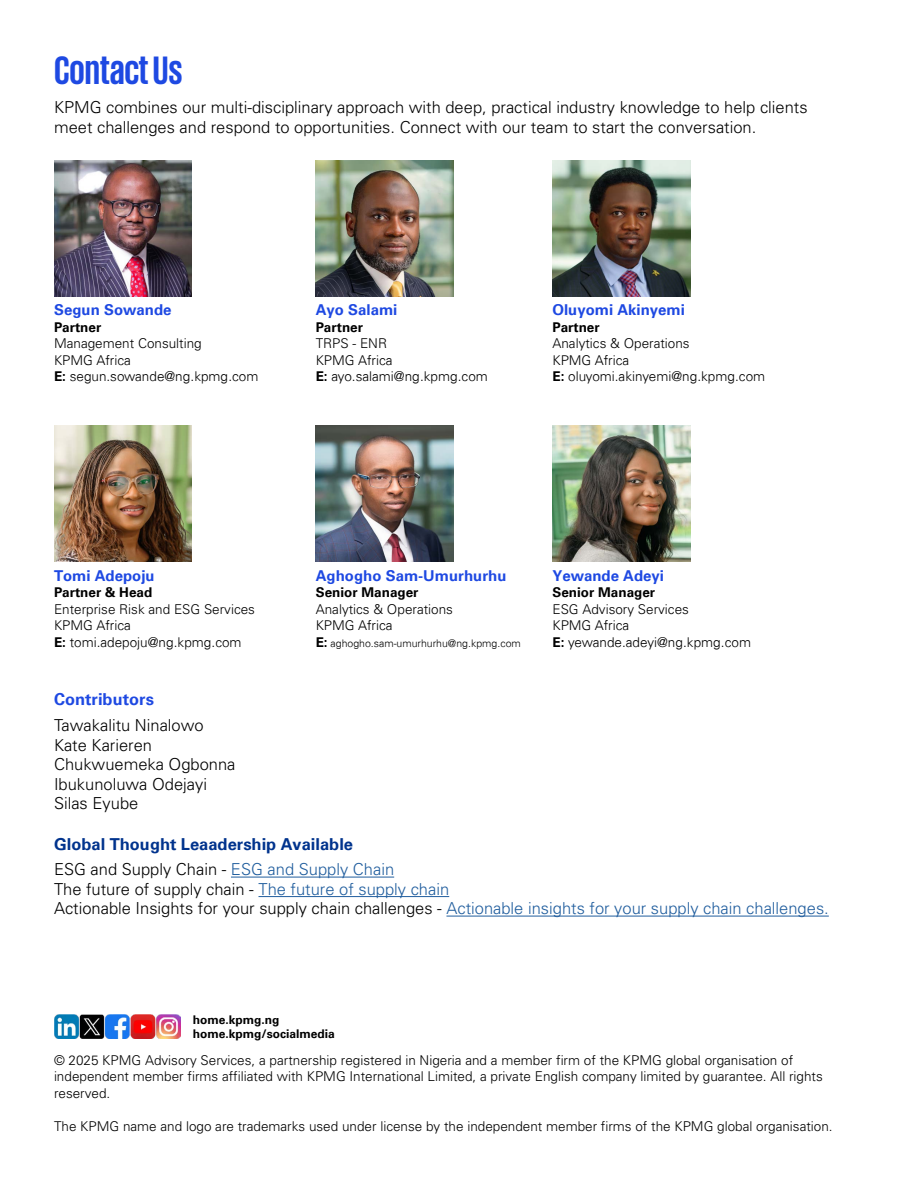
<style>
.page{position:relative;width:918px;height:1188px;background:#fff}
.page>*{position:absolute;margin:0;border:0;box-sizing:border-box;transform-origin:0 0}
.t1{font:700 40.5px "KPMG";color:#1e49e2}
.t2{font:300 16.5px/19.5px "Univers";color:#000}
.t3{font:700 16.5px "Univers";color:#00338d}
.t4{font:700 16.5px "Univers";color:#1e49e2}
.t5{font:700 15px "Univers";color:#1e49e2}
.t6{font:300 13.5px/16.5px "Univers";color:#000}
.t7{font:300 13.5px/16.5px "Univers 45";color:#000}
.t8{font:700 13.5px "Univers";color:#000}
.t9{font:700 12px/13.5px "Univers";color:#000}
.t10{font:300 10.5px "Univers 45";color:#000}
.s1{font-family:"Univers";font-weight:700}
.s2{font-family:"Univers";font-weight:700;font-size:13.5px}
.s3{color:#215e9e}
</style>
<div class="page">
<hr style="left:231px;top:877px;width:163px;height:1px;background:#215e9e">
<hr style="left:258px;top:896px;width:191px;height:1px;background:#215e9e">
<hr style="left:446px;top:916px;width:383px;height:1px;background:#215e9e">
<img style="left:54px;top:160px;width:138px;height:136px">
<img style="left:54px;top:426px;width:138px;height:136px">
<img style="left:552px;top:160px;width:138px;height:136px">
<img style="left:552px;top:426px;width:138px;height:136px">
<img style="left:316px;top:160px;width:137px;height:136px">
<img style="left:316px;top:426px;width:137px;height:136px">
<img style="left:54px;top:1015px;width:126px;height:24px">
<h1 class="t1" style="left:54px;top:50px;width:130px">Contact Us</h1>
<p class="t2" style="left:54px;top:98px;width:755px">KPMG combines our multi-disciplinary approach with deep, practical industry knowledge to help clients meet challenges and respond to opportunities. Connect with our team to start the conversation.</p>
<p class="t5" style="left:54px;top:301px;width:119px">Segun Sowande</p>
<p class="t8" style="left:54px;top:319px;width:49px">Partner</p>
<p class="t6" style="left:54px;top:335px;width:149px">Management Consulting</p>
<p class="t7" style="left:54px;top:352px;width:206px">KPMG Africa<br><span class="s1">E:</span> segun.sowande@ng.kpmg.com</p>
<p class="t5" style="left:316px;top:301px;width:83px">Ayo Salami</p>
<p class="t8" style="left:316px;top:319px;width:49px">Partner</p>
<p class="t6" style="left:316px;top:335px;width:73px">TRPS - ENR</p>
<p class="t7" style="left:316px;top:352px;width:174px">KPMG Africa<br><span class="s1">E:</span> ayo.salami@ng.kpmg.com</p>
<p class="t5" style="left:552px;top:301px;width:134px">Oluyomi Akinyemi</p>
<p class="t8" style="left:552px;top:319px;width:49px">Partner</p>
<p class="t6" style="left:552px;top:335px;width:139px">Analytics &amp; Operations</p>
<p class="t7" style="left:552px;top:352px;width:214px">KPMG Africa<br><span class="s1">E:</span> oluyomi.akinyemi@ng.kpmg.com</p>
<p class="t5" style="left:54px;top:567px;width:102px">Tomi Adepoju</p>
<p class="t8" style="left:54px;top:585px;width:100px">Partner &amp; Head</p>
<p class="t6" style="left:54px;top:601px;width:203px">Enterprise Risk and ESG Services</p>
<p class="t7" style="left:54px;top:617px;width:189px">KPMG Africa<br><span class="s1">E:</span> tomi.adepoju@ng.kpmg.com</p>
<p class="t4" style="left:54px;top:690px;width:101px">Contributors</p>
<p class="t2" style="left:54px;top:716px;width:183px">Tawakalitu Ninalowo<br>Kate Karieren<br>Chukwuemeka Ogbonna<br>Ibukunoluwa Odejayi<br>Silas Eyube</p>
<p class="t5" style="left:316px;top:567px;width:192px">Aghogho Sam-Umurhurhu</p>
<p class="t8" style="left:316px;top:585px;width:104px">Senior Manager</p>
<p class="t6" style="left:316px;top:601px;width:139px">Analytics &amp; Operations</p>
<p class="t7" style="left:316px;top:617px;width:78px">KPMG Africa</p>
<p class="t10" style="left:316px;top:637px;width:207px"><span class="s2">E:</span> aghogho.sam-umurhurhu@ng.kpmg.com</p>
<p class="t3" style="left:54px;top:834px;width:301px">Global Thought Leaadership Available</p>
<p class="t5" style="left:552px;top:567px;width:113px">Yewande Adeyi</p>
<p class="t8" style="left:552px;top:585px;width:104px">Senior Manager</p>
<p class="t6" style="left:552px;top:601px;width:138px">ESG Advisory Services</p>
<p class="t7" style="left:552px;top:617px;width:200px">KPMG Africa<br><span class="s1">E:</span> yewande.adeyi@ng.kpmg.com</p>
<p class="t2" style="left:54px;top:860px;width:776px">ESG and Supply Chain - <span class="s3">ESG and Supply Chain<br></span>The future of supply chain - <span class="s3">The future of supply chain<br></span>Actionable Insights for your supply chain challenges - <span class="s3">Actionable insights for your supply chain challenges.</span></p>
<p class="t9" style="left:193px;top:1014px;width:144px">home.kpmg.ng home.kpmg/socialmedia</p>
<p class="t6" style="left:54px;top:1052px;width:770px">© 2025 KPMG Advisory Services, a partnership registered in Nigeria and a member firm of the KPMG global organisation of independent member firms affiliated with KPMG International Limited, a private English company limited by guarantee. All rights reserved.</p>
<p class="t6" style="left:54px;top:1118px;width:780px">The KPMG name and logo are trademarks used under license by the independent member firms of the KPMG global organisation.</p>
</div>
